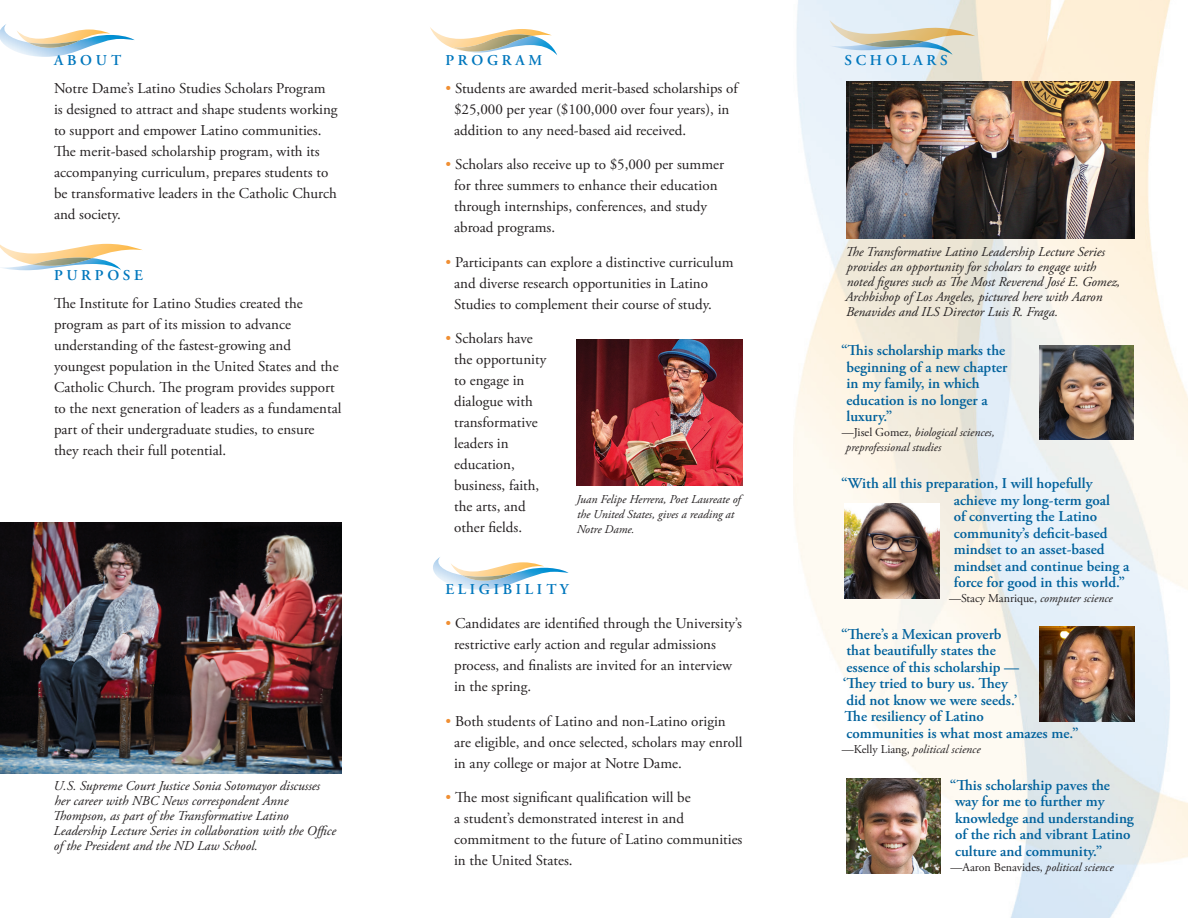
<style>
.page{position:relative;width:1188px;height:918px;background:#fff}
.page>*{position:absolute;margin:0;border:0;box-sizing:border-box;transform-origin:0 0}
.bullets{font:15px/21px "Adobe Garamond Pro";color:#231f20}
.quote{font:600 15px/16.5px "Adobe Garamond Pro";color:#00619c}
.body_text{font:15px/21px "Adobe Garamond Pro";color:#231f20}
.subheads{font:600 15px "Adobe Garamond Pro";color:#0077bd}
.bullets-2{font:600 15px "Adobe Garamond Pro";color:#0077bd}
.t1{font:italic 13.5px/15px "Adobe Garamond Pro";color:#231f20}
.student_name{font:italic 12px/15px "Adobe Garamond Pro";color:#231f20}
.student_name-2{font:12px "Adobe Garamond Pro";color:#231f20}
.s1{color:#f08f33}
.s2{font-style:normal}
.s3{font-style:italic}
</style>
<div class="page">
<img style="left:794px;top:0;width:394px;height:918px">
<svg style="left:430px;top:27px;width:127px;height:28px"></svg>
<img style="left:452px;top:34px;width:81px;height:18px">
<svg style="left:0;top:24px;width:135px;height:33px"></svg>
<img style="left:28px;top:40px;width:52px;height:8px">
<img style="left:1039px;top:345px;width:95px;height:95px">
<img style="left:845px;top:504px;width:94px;height:94px">
<img style="left:1040px;top:627px;width:94px;height:94px">
<img style="left:846px;top:779px;width:95px;height:94px">
<svg style="left:0;top:243px;width:142px;height:27px"></svg>
<img style="left:32px;top:258px;width:60px;height:8px">
<img style="left:847px;top:81px;width:287px;height:158px">
<svg style="left:433px;top:557px;width:136px;height:33px"></svg>
<img style="left:462px;top:573px;width:52px;height:8px">
<img style="left:0;top:522px;width:342px;height:251px">
<img style="left:577px;top:339px;width:165px;height:147px">
<svg style="left:830px;top:20px;width:145px;height:35px;background:#dcddd2"></svg>
<img style="left:864px;top:40px;width:60px;height:8px">
<p class="subheads" style="left:54px;top:51px;width:69px">A B O U T</p>
<p class="subheads" style="left:845px;top:51px;width:104px">S C H O L A R S</p>
<p class="body_text" style="left:54px;top:78px;width:285px">Notre Dame’s Latino Studies Scholars Program is designed to attract and shape students working to support and empower Latino communities.<br>The merit-based scholarship program, with its accompanying curriculum, prepares students to be transformative leaders in the Catholic Church and society.</p>
<p class="subheads" style="left:446px;top:51px;width:98px">P R O G R A M</p>
<p class="bullets" style="left:454px;top:78px;width:285px;text-indent:-9px"><span class="s1">•</span> Students are awarded merit-based scholarships of $25,000 per year ($100,000 over four years), in addition to any need-based aid received.</p>
<p class="bullets" style="left:454px;top:154px;width:271px;text-indent:-9px"><span class="s1">•</span> Scholars also receive up to $5,000 per summer for three summers to enhance their education through internships, conferences, and study abroad programs.</p>
<p class="bullets" style="left:454px;top:252px;width:281px;text-indent:-9px"><span class="s1">•</span> Participants can explore a distinctive curriculum and diverse research opportunities in Latino<br>Studies to complement their course of study.</p>
<p class="bullets" style="left:454px;top:328px;width:94px;text-indent:-9px"><span class="s1">•</span> Scholars have the opportunity to engage in dialogue with transformative leaders in education, business, faith, the arts, and other fields.</p>
<p class="t1" style="left:845px;top:245px;width:276px">The Transformative Latino Leadership Lecture Series provides an opportunity for scholars to engage with noted figures such as The Most Reverend José E. Gomez, Archbishop of Los Angeles, pictured here with Aaron Benavides and ILS Director Luis R. Fraga.</p>
<p class="subheads" style="left:54px;top:267px;width:90px">P U R P O S E</p>
<p class="body_text" style="left:54px;top:293px;width:289px">The Institute for Latino Studies created the program as part of its mission to advance understanding of the fastest-growing and youngest population in the United States and the Catholic Church. The program provides support to the next generation of leaders as a fundamental part of their undergraduate studies, to ensure they reach their full potential.</p>
<p class="quote" style="left:846px;top:342px;width:163px;text-indent:-5px">“This scholarship marks the beginning of a new chapter in my family, in which education is no longer a luxury.”</p>
<p class="student_name" style="left:846px;top:425px;width:151px;text-indent:-4px"><span class="s2">—Jisel Gomez,</span> biological sciences, preprofessional studies</p>
<p class="quote" style="left:954px;top:475px;width:177px;text-indent:-113px">“With all this preparation, I will hopefully achieve my long-term goal<br>of converting the Latino community’s deficit-based mindset to an asset-based mindset and continue being a force for good in this world.”</p>
<p class="student_name-2" style="left:949px;top:591px;width:165px">—Stacy Manrique, <span class="s3">computer science</span></p>
<p class="quote" style="left:841px;top:626px;width:239px">“There’s a Mexican proverb<br>that beautifully states the<br>essence of this scholarship —<br>‘They tried to bury us. They<br>did not know we were seeds.’<br>The resiliency of Latino<br>communities is what most amazes me.”</p>
<p class="student_name" style="left:842px;top:742px;width:140px"><span class="s2">—Kelly Liang,</span> political science</p>
<p class="quote" style="left:955px;top:777px;width:180px;text-indent:-5px">“This scholarship paves the way for me to further my knowledge and understanding of the rich and vibrant Latino culture and community.”</p>
<p class="student_name-2" style="left:951px;top:860px;width:164px">—Aaron Benavides, <span class="s3">political science</span></p>
<p class="student_name" style="left:576px;top:492px;width:166px">Juan Felipe Herrera, Poet Laureate of the United States, gives a reading at<br>Notre Dame.</p>
<p class="bullets-2" style="left:446px;top:580px;width:125px">E L I G I B I L I T Y</p>
<p class="bullets" style="left:454px;top:613px;width:289px;text-indent:-9px"><span class="s1">•</span> Candidates are identified through the University’s restrictive early action and regular admissions process, and finalists are invited for an interview in the spring.</p>
<p class="bullets" style="left:454px;top:711px;width:290px;text-indent:-9px"><span class="s1">•</span> Both students of Latino and non-Latino origin are eligible, and once selected, scholars may enroll in any college or major at Notre Dame.</p>
<p class="bullets" style="left:454px;top:787px;width:290px;text-indent:-9px"><span class="s1">•</span> The most significant qualification will be<br>a student’s demonstrated interest in and commitment to the future of Latino communities in the United States.</p>
<p class="t1" style="left:53px;top:778px;width:285px">U.S. Supreme Court Justice Sonia Sotomayor discusses her career with NBC News correspondent Anne Thompson, as part of the Transformative Latino Leadership Lecture Series in collaboration with the Office of the President and the ND Law School.</p>
</div>
